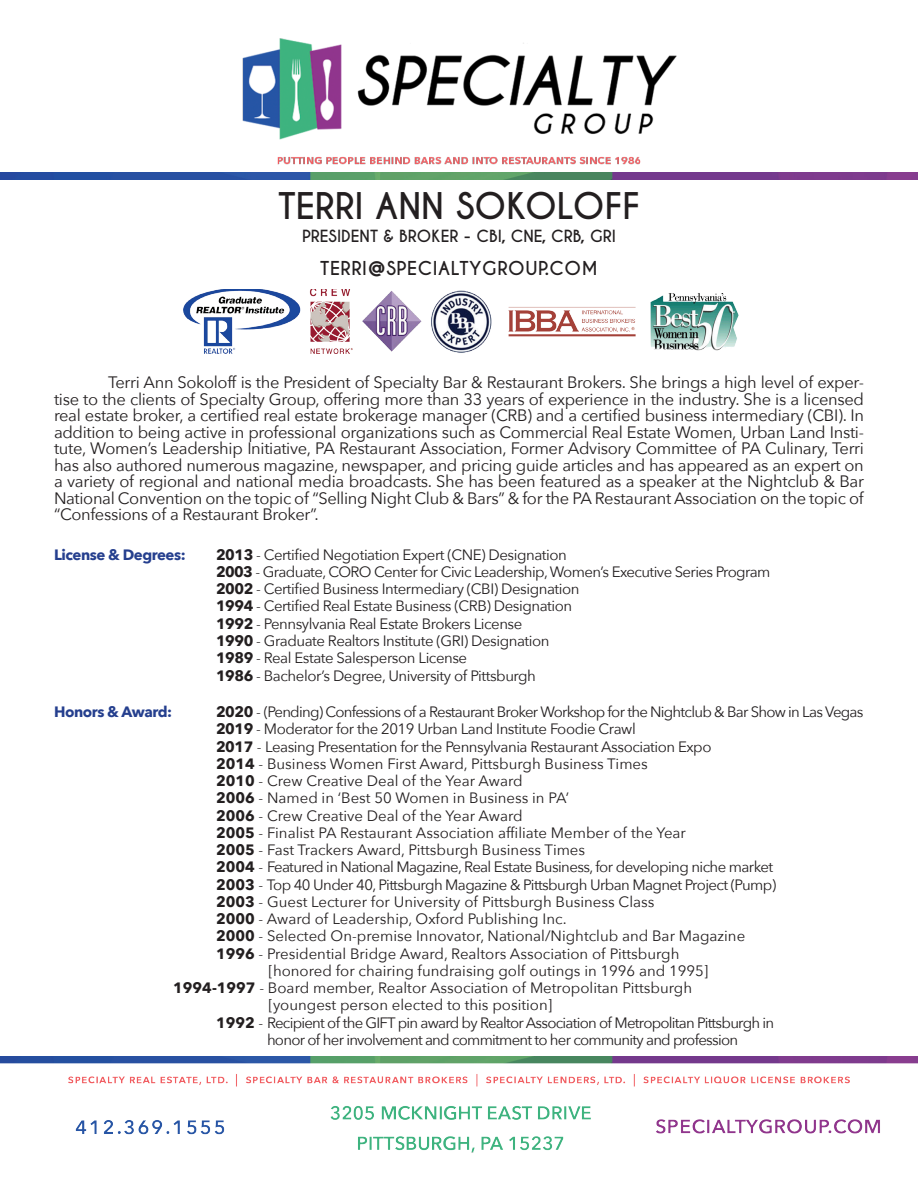
<style>
.page{position:relative;width:918px;height:1188px;background:#fff}
.page>*{position:absolute;margin:0;border:0;box-sizing:border-box;transform-origin:0 0}
.t1{font:700 34.5px "Caviar Dreams";color:#231f20}
.t2{font:700 18px "Caviar Dreams";letter-spacing:.03em;color:#231f20}
.t3{font:16.5px/16.5px "Avenir Next";letter-spacing:-.02em;color:#231f20;text-align:justify}
.t4{font:700 15.75px "Caviar Dreams";color:#231f20}
.t5{font:15px/17.2px "Avenir Next";letter-spacing:-.03em;color:#231f20}
.t6{font:15px/17.2px "Avenir Next";color:#231f20}
.t7{font:15px/17.2px "Avenir Next";letter-spacing:-.05em;color:#231f20}
.t8{font:700 15px "Avenir Next";letter-spacing:-.03em;color:#253f8e}
.s1{font-size:22.5px}
.s2{font-weight:700}
</style>
<div class="page">
<img style="left:183px;top:289px;width:556px;height:64px">
<img style="left:0;top:172px;width:918px;height:8px">
<img style="left:196px;top:38px;width:526px;height:142px">
<img style="left:0;top:1056px;width:918px;height:97px">
<p class="t1" style="left:278px;top:185px;width:363px">TERRI ANN SOKOLOFF</p>
<p class="t4" style="left:302px;top:227px;width:316px">PRESIDENT &amp; BROKER - CBI, CNE, CRB, GRI</p>
<p class="t2" style="left:320px;top:257px;width:279px">TERRI<span class="s1">@</span>SPECIALTYGROUP.COM</p>
<p class="t3" style="left:54px;top:373px;width:812px;text-indent:54px">Terri Ann Sokoloff is the President of Specialty Bar &amp; Restaurant Brokers. She brings a high level of exper&shy;tise to the clients of Specialty Group, offering more than 33 years of experience in the industry. She is a licensed real estate broker, a certified real estate brokerage manager (CRB) and a certified business intermediary (CBI). In addition to being active in professional organizations such as Commercial Real Estate Women, Urban Land Insti&shy;tute, Women’s Leadership Initiative, PA Restaurant Association, Former Advisory Committee of PA Culinary, Terri has also authored numerous magazine, newspaper, and pricing guide articles and has appeared as an expert on a variety of regional and national media broadcasts. She has been featured as a speaker at the Nightclub &amp; Bar National Convention on the topic of “Selling Night Club &amp; Bars” &amp; for the PA Restaurant Association on the topic of “Confessions of a Restaurant Broker”.</p>
<p class="t8" style="left:54px;top:541px;width:133px">License &amp; Degrees:</p>
<p class="t5" style="left:216px;top:545px;width:352px"><span class="s2">2013</span> - Certified Negotiation Expert (CNE) Designation</p>
<p class="t5" style="left:216px;top:562px;width:556px"><span class="s2">2003</span> - Graduate, CORO Center for Civic Leadership, Women’s Executive Series Program</p>
<p class="t5" style="left:216px;top:580px;width:365px"><span class="s2">2002</span> - Certified Business Intermediary (CBI) Designation</p>
<p class="t5" style="left:216px;top:597px;width:358px"><span class="s2">1994</span> - Certified Real Estate Business (CRB) Designation</p>
<p class="t5" style="left:216px;top:614px;width:308px"><span class="s2">1992</span> - Pennsylvania Real Estate Brokers License</p>
<p class="t5" style="left:216px;top:631px;width:335px"><span class="s2">1990</span> - Graduate Realtors Institute (GRI) Designation</p>
<p class="t5" style="left:216px;top:649px;width:253px"><span class="s2">1989</span> - Real Estate Salesperson License</p>
<p class="t5" style="left:216px;top:667px;width:322px"><span class="s2">1986</span> - Bachelor’s Degree, University of Pittsburgh</p>
<p class="t8" style="left:54px;top:699px;width:120px">Honors &amp; Award:</p>
<p class="t7" style="left:216px;top:703px;width:649px"><span class="s2">2020</span> - (Pending) Confessions of a Restaurant Broker Workshop for the Nightclub &amp; Bar Show in Las Vegas</p>
<p class="t5" style="left:216px;top:720px;width:421px"><span class="s2">2019</span> - Moderator for the 2019 Urban Land Institute Foodie Crawl</p>
<p class="t5" style="left:216px;top:737px;width:497px"><span class="s2">2017</span> - Leasing Presentation for the Pennsylvania Restaurant Association Expo<br><span class="s2">2014</span> - Business Women First Award, Pittsburgh Business Times</p>
<p class="t6" style="left:216px;top:772px;width:308px"><span class="s2">2010</span> - Crew Creative Deal of the Year Award</p>
<p class="t6" style="left:216px;top:789px;width:355px"><span class="s2">2006</span> - Named in ‘Best 50 Women in Business in PA’</p>
<p class="t6" style="left:216px;top:806px;width:308px"><span class="s2">2006</span> - Crew Creative Deal of the Year Award</p>
<p class="t6" style="left:216px;top:823px;width:472px"><span class="s2">2005</span> - Finalist PA Restaurant Association affiliate Member of the Year</p>
<p class="t6" style="left:216px;top:841px;width:371px"><span class="s2">2005</span> - Fast Trackers Award, Pittsburgh Business Times</p>
<p class="t5" style="left:216px;top:858px;width:559px"><span class="s2">2004</span> - Featured in National Magazine, Real Estate Business, for developing niche market</p>
<p class="t5" style="left:216px;top:875px;width:562px"><span class="s2">2003</span> - Top 40 Under 40, Pittsburgh Magazine &amp; Pittsburgh Urban Magnet Project (Pump)</p>
<p class="t6" style="left:216px;top:892px;width:440px"><span class="s2">2003</span> - Guest Lecturer for University of Pittsburgh Business Class</p>
<p class="t6" style="left:216px;top:910px;width:352px"><span class="s2">2000</span> - Award of Leadership, Oxford Publishing Inc.</p>
<p class="t6" style="left:216px;top:927px;width:531px"><span class="s2">2000</span> - Selected On-premise Innovator, National/Nightclub and Bar Magazine</p>
<p class="t6" style="left:216px;top:944px;width:465px"><span class="s2">1996</span> - Presidential Bridge Award, Realtors Association of Pittsburgh</p>
<p class="t6" style="left:268px;top:961px;width:441px">[honored for chairing fundraising golf outings in 1996 and 1995]</p>
<p class="t6" style="left:268px;top:979px;width:425px;text-indent:-95px"><span class="s2">1994-1997</span> - Board member, Realtor Association of Metropolitan Pittsburgh [youngest person elected to this position]</p>
<p class="t7" style="left:267px;top:1013px;width:509px;text-indent:-51px"><span class="s2">1992</span> - Recipient of the GIFT pin award by Realtor Association of Metropolitan Pittsburgh in honor of her involvement and commitment to her community and profession</p>
</div>
